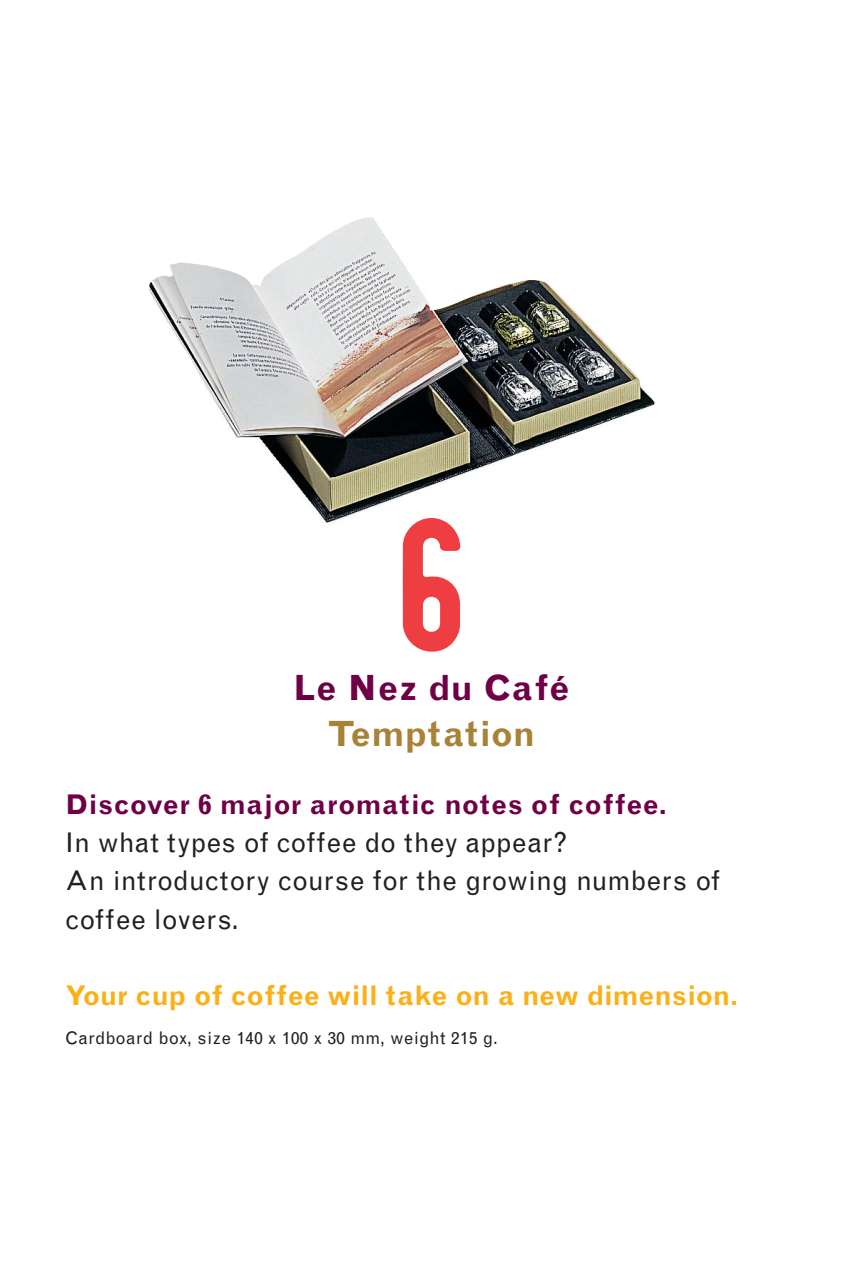
<style>
.page{position:relative;width:864px;height:1263px;background:#fff}
.page>*{position:absolute;margin:0;border:0;box-sizing:border-box;transform-origin:0 0}
.t1{font:167.1px "Barrcouleur";color:#ef3e42}
.t2{font:700 34.8px "Grotesque";letter-spacing:.02em;color:#700046}
.t3{font:700 34.8px "Grotesque";color:#a78237}
.t4{font:27.15px/38.2px "Grotesque";letter-spacing:.01em;color:#231f20}
.t5{font:700 27.15px "Grotesque";letter-spacing:-.005em;color:#fcaf17}
.t6{font:700 27.15px "Grotesque";letter-spacing:.025em;color:#700046}
.t7{font:17.4px "Grotesque";letter-spacing:.03em;color:#231f20}
</style>
<div class="page">
<img style="left:149px;top:217px;width:506px;height:306px">
<h1 class="t1" style="left:390px;top:496px;width:86px">6</h1>
<p class="t2" style="left:293px;top:675px;width:278px">Le Nez du Café</p>
<p class="t3" style="left:328px;top:720px;width:209px">Temptation</p>
<p class="t6" style="left:65px;top:794px;width:604px">Discover 6 major aromatic notes of coffee.</p>
<p class="t4" style="left:65px;top:826px;width:656px">In what types of coffee do they appear?<br>An introductory course for the growing numbers of coffee lovers.</p>
<p class="t5" style="left:65px;top:986px;width:675px">Your cup of coffee will take on a new dimension.</p>
<p class="t7" style="left:65px;top:1031px;width:434px">Cardboard box, size 140 x 100 x 30 mm, weight 215 g.</p>
</div>
